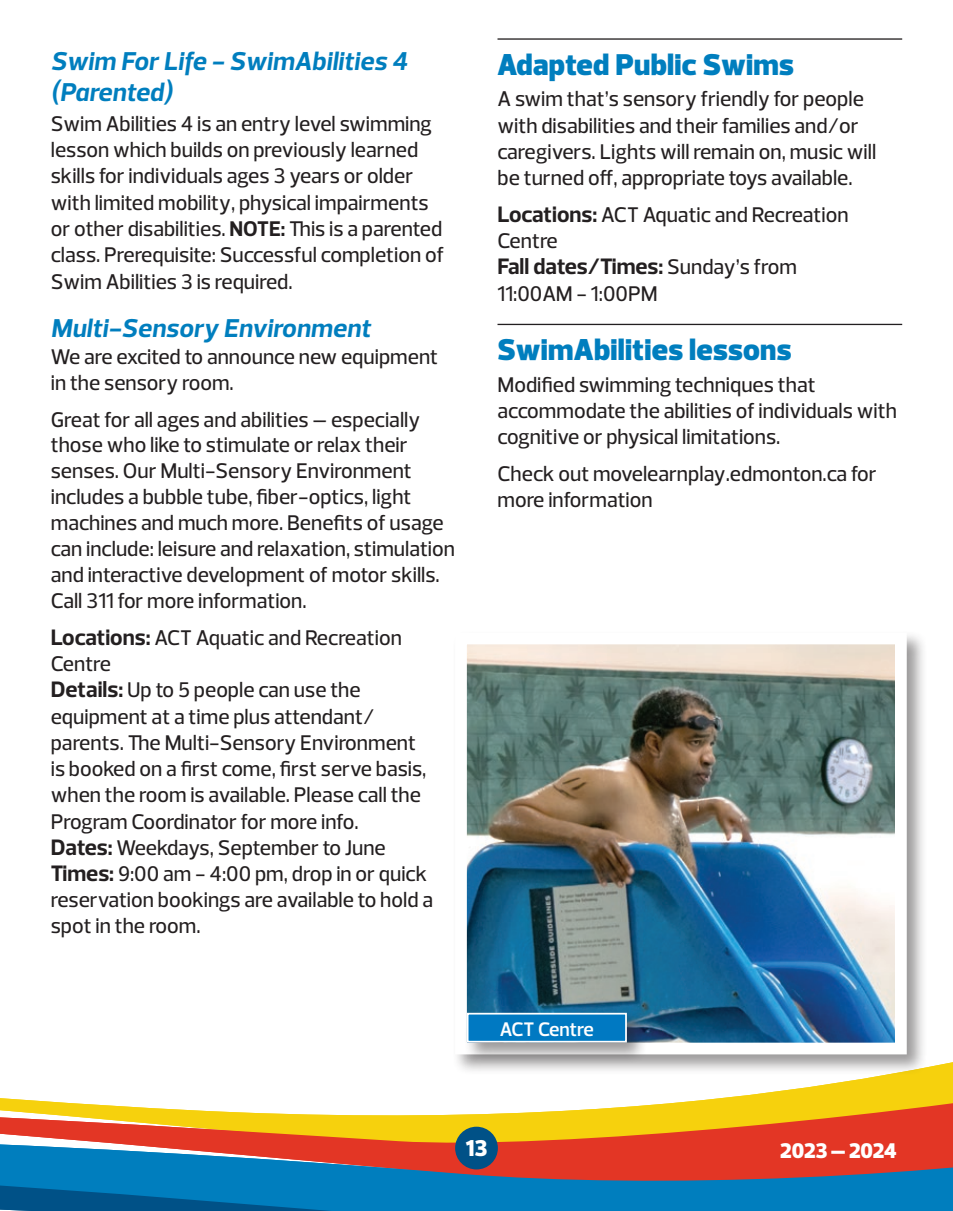
<style>
.page{position:relative;width:953px;height:1211px;background:#fff}
.page>*{position:absolute;margin:0;border:0;box-sizing:border-box;transform-origin:0 0}
.t1{font:900 30.62px "Prelo";letter-spacing:.01em;color:#007ebe}
.t2{font:italic 700 26.25px/30.6px "Prelo";letter-spacing:.01em;color:#007ebe}
.t3{font:900 23.28px "Prelo";color:#fff}
.t4{font:700 22.75px "Prelo";color:#231f20}
.t5{font:500 21.7px/26.2px "Prelo";color:#231f20}
.t6{font:900 21.7px "Prelo";letter-spacing:-.01em;color:#fff}
.t7{font:600 19.95px "Prelo";color:#fff}
.s1{font-weight:700}
.s2{font-weight:700;font-size:22.75px}
.s3{font-weight:500;font-size:21.7px}
</style>
<div class="page">
<svg style="left:0;top:1074px;width:952px;height:47px"></svg>
<svg style="left:0;top:1121px;width:952px;height:89px;background:#776a6e"></svg>
<div style="left:455px;top:1126px;width:43px;height:43px;background:#005187;border-radius:50%"></div>
<hr style="left:497px;top:38px;width:405px;height:2px;background:#231f20">
<hr style="left:497px;top:324px;width:405px;height:1px;background:#231f20">
<div style="left:452px;top:629px;width:475px;height:446px;background:#231f20;opacity:.45"></div>
<img style="left:468px;top:645px;width:425px;height:396px">
<div style="left:455px;top:632px;width:451px;height:422px;border:12px solid #fff"></div>
<div style="left:463px;top:1009px;width:184px;height:54px;background:#231f20;opacity:.45"></div>
<div style="left:467px;top:1013px;width:159px;height:28px;background:#0079c2"></div>
<div style="left:466px;top:1012px;width:161px;height:30px;border:2px solid #fff"></div>
<p class="t2" style="left:51px;top:46px;width:358px">Swim For Life - SwimAbilities 4 (Parented)</p>
<p class="t5" style="left:51px;top:111px;width:395px">Swim Abilities 4 is an entry level swimming lesson which builds on previously learned skills for individuals ages 3 years or older with limited mobility, physical impairments or other disabilities. <span class="s1">NOTE:</span> This is a parented class. Prerequisite: Successful completion of Swim Abilities 3 is required.</p>
<p class="t2" style="left:51px;top:312px;width:321px">Multi-Sensory Environment</p>
<p class="t5" style="left:51px;top:344px;width:389px">We are excited to announce new equipment in the sensory room.</p>
<p class="t5" style="left:51px;top:406px;width:406px">Great for all ages and abilities – especially those who like to stimulate or relax their senses. Our Multi-Sensory Environment includes a bubble tube, fiber-optics, light machines and much more. Benefits of usage can include: leisure and relaxation, stimulation and interactive development of motor skills.<br>Call 311 for more information.</p>
<p class="t5" style="left:51px;top:624px;width:384px"><span class="s2">Locations:</span> ACT Aquatic and Recreation Centre<br><span class="s2">Details:</span> Up to 5 people can use the equipment at a time plus attendant/ parents. The Multi-Sensory Environment is booked on a first come, first serve basis, when the room is available. Please call the Program Coordinator for more info.<br><span class="s2">Dates:</span> Weekdays, September to June <span class="s2">Times:</span> 9:00 am - 4:00 pm, drop in or quick reservation bookings are available to hold a spot in the room.</p>
<h1 class="t1" style="left:497px;top:46px;width:298px">Adapted Public Swims</h1>
<p class="t5" style="left:497px;top:86px;width:380px">A swim that’s sensory friendly for people with disabilities and their families and/or caregivers. Lights will remain on, music will be turned off, appropriate toys available.</p>
<p class="t5" style="left:497px;top:201px;width:352px"><span class="s2">Locations:</span> ACT Aquatic and Recreation<br>Centre</p>
<p class="t4" style="left:497px;top:253px;width:301px">Fall dates/Times: <span class="s3">Sunday’s from</span></p>
<p class="t5" style="left:497px;top:280px;width:162px">11:00AM - 1:00PM</p>
<h1 class="t1" style="left:497px;top:331px;width:295px">SwimAbilities lessons</h1>
<p class="t5" style="left:497px;top:371px;width:401px">Modified swimming techniques that accommodate the abilities of individuals with cognitive or physical limitations.</p>
<p class="t5" style="left:497px;top:460px;width:380px">Check out movelearnplay.edmonton.ca for more information</p>
<p class="t7" style="left:499px;top:1016px;width:96px">ACT Centre</p>
<p class="t3" style="left:465px;top:1133px;width:23px">13</p>
<p class="t6" style="left:780px;top:1136px;width:118px">2023 – 2024</p>
</div>
